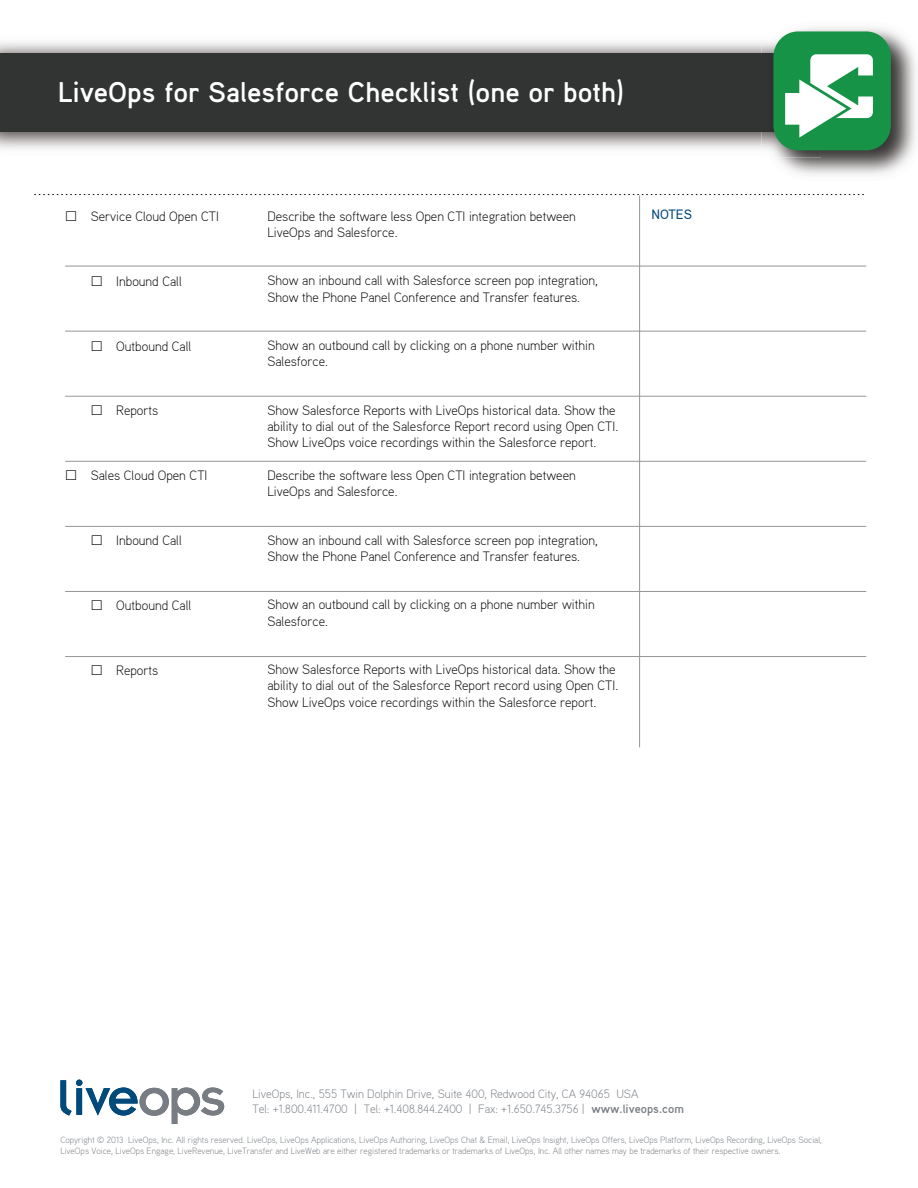
<style>
.page{position:relative;width:918px;height:1188px;background:#fff}
.page>*{position:absolute;margin:0;border:0;box-sizing:border-box;transform-origin:0 0}
.t1{font:700 28.5px "Aaux";color:#fff}
.t2{font:300 13.5px/16.2px "Aaux";color:#050504}
.t3{font:500 13.5px "Aaux";color:#00497b}
.t4{font:300 12px/14.4px "Aaux";color:#787d83}
.t5{font:300 9px/10.8px "Aaux";color:#787d83}
.s1{font-weight:700}
</style>
<div class="page">
<svg style="left:60px;top:1080px;width:164px;height:44px"></svg>
<div style="left:0;top:53px;width:795px;height:79px;background:#323333"></div>
<img style="left:761px;top:28px;width:155px;height:147px">
<img style="left:761px;top:53px;width:13px;height:79px">
<div style="left:773px;top:31px;width:118px;height:119px;background:#169346;border-radius:25px"></div>
<svg style="left:785px;top:54px;width:88px;height:84px"></svg>
<svg style="left:34px;top:194px;width:830px;height:1px"></svg>
<hr style="left:65px;top:266px;width:801px;height:1px;background:#939598">
<hr style="left:65px;top:331px;width:801px;height:1px;background:#939598">
<hr style="left:65px;top:396px;width:801px;height:1px;background:#939598">
<hr style="left:65px;top:461px;width:801px;height:1px;background:#939598">
<hr style="left:65px;top:526px;width:801px;height:1px;background:#939598">
<hr style="left:65px;top:591px;width:801px;height:1px;background:#939598">
<hr style="left:65px;top:656px;width:801px;height:1px;background:#939598">
<hr style="left:639px;top:195px;width:1px;height:552px;background:#939598">
<h1 class="t1" style="left:58px;top:73px;width:568px">LiveOps for Salesforce Checklist (one or both)</h1>
<p class="t2" style="left:91px;top:208px;width:130px">Service Cloud Open CTI</p>
<p class="t2" style="left:116px;top:273px;width:67px">Inbound Call</p>
<p class="t2" style="left:116px;top:337px;width:76px">Outbound Call</p>
<p class="t2" style="left:116px;top:402px;width:44px">Reports</p>
<p class="t2" style="left:91px;top:467px;width:118px">Sales Cloud Open CTI</p>
<p class="t2" style="left:116px;top:532px;width:67px">Inbound Call</p>
<p class="t2" style="left:116px;top:597px;width:76px">Outbound Call</p>
<p class="t2" style="left:116px;top:661px;width:44px">Reports</p>
<p class="t2" style="left:267px;top:207px;width:310px">Describe the software less Open CTI integration between<br>LiveOps and Salesforce.</p>
<p class="t2" style="left:267px;top:272px;width:332px">Show an inbound call with Salesforce screen pop integration,<br>Show the Phone Panel Conference and Transfer features.</p>
<p class="t2" style="left:267px;top:337px;width:329px">Show an outbound call by clicking on a phone number within<br>Salesforce.</p>
<p class="t2" style="left:267px;top:402px;width:352px">Show Salesforce Reports with LiveOps historical data. Show the ability to dial out of the Salesforce Report record using Open CTI.<br>Show LiveOps voice recordings within the Salesforce report.</p>
<p class="t2" style="left:267px;top:467px;width:310px">Describe the software less Open CTI integration between<br>LiveOps and Salesforce.</p>
<p class="t2" style="left:267px;top:531px;width:332px">Show an inbound call with Salesforce screen pop integration,<br>Show the Phone Panel Conference and Transfer features.</p>
<p class="t2" style="left:267px;top:596px;width:329px">Show an outbound call by clicking on a phone number within<br>Salesforce.</p>
<p class="t2" style="left:267px;top:661px;width:352px">Show Salesforce Reports with LiveOps historical data. Show the ability to dial out of the Salesforce Report record using Open CTI.<br>Show LiveOps voice recordings within the Salesforce report.</p>
<p class="t3" style="left:651px;top:206px;width:42px">NOTES</p>
<p class="t4" style="left:252px;top:1087px;width:433px">LiveOps, Inc., 555 Twin Dolphin Drive, Suite 400, Redwood City, CA 94065 USA<br>Tel: +1.800.411.4700 | Tel: +1.408.844.2400 | Fax: +1.650.745.3756 | <span class="s1">www.liveops.com</span></p>
<p class="t5" style="left:60px;top:1135px;width:763px">Copyright © 2013 LiveOps, Inc. All rights reserved. LiveOps, LiveOps Applications, LiveOps Authoring, LiveOps Chat &amp; Email, LiveOps Insight, LiveOps Offers, LiveOps Platform, LiveOps Recording, LiveOps Social,<br>LiveOps Voice, LiveOps Engage, LiveRevenue, LiveTransfer and LiveWeb are either registered trademarks or trademarks of LiveOps, Inc. All other names may be trademarks of their respective owners.</p>
</div>
